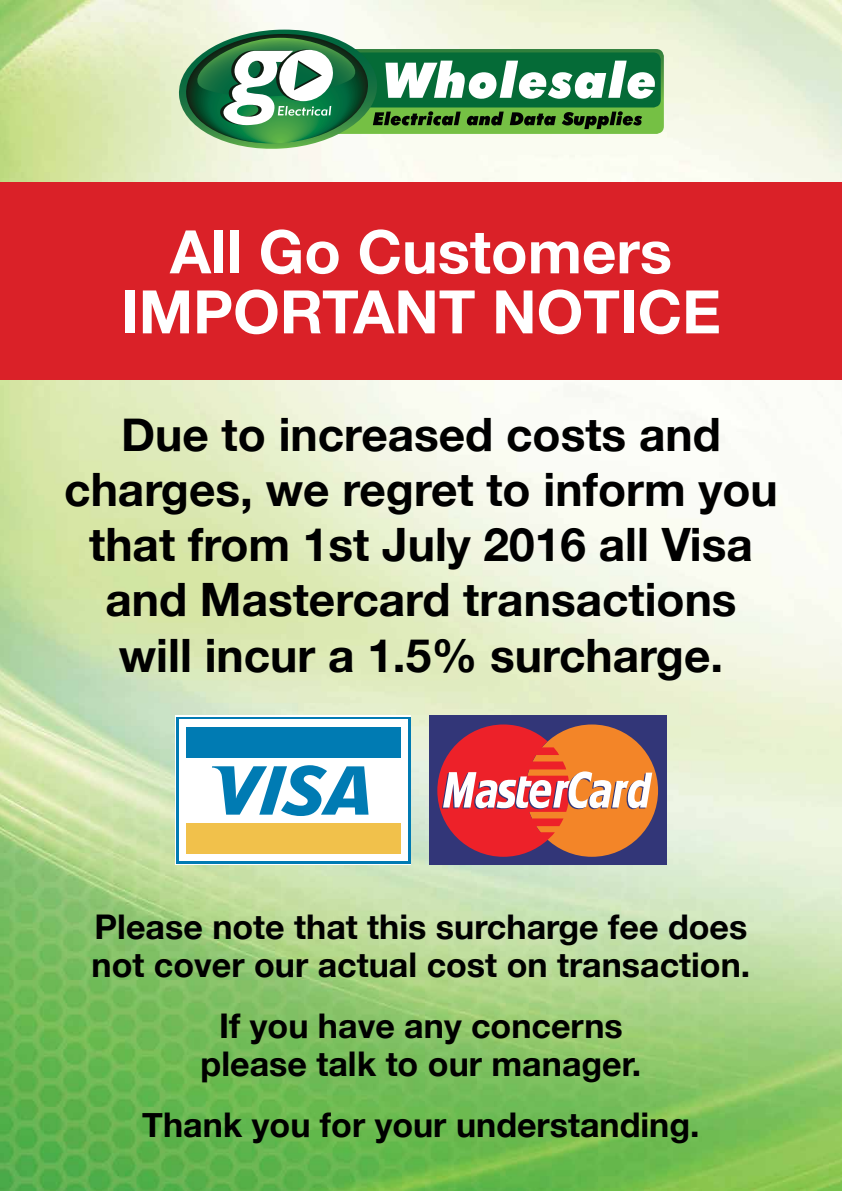
<style>
.page{position:relative;width:842px;height:1191px;background:#fff}
.page>*{position:absolute;margin:0;border:0;box-sizing:border-box;transform-origin:0 0}
.t1{font:700 60px/60px "Helvetica Neue";color:#fff;text-align:center}
.t2{font:700 46px/55.2px "Helvetica Neue";color:#000;text-align:center}
.t3{font:700 34px/38px "Helvetica Neue";color:#000}
</style>
<div class="page">
<img style="left:0;top:0;width:842px;height:1191px">
<svg style="left:177px;top:30px;width:487px;height:122px"></svg>
<div style="left:429px;top:716px;width:237px;height:149px;background:#323678"></div>
<svg style="left:437px;top:724px;width:215px;height:132px;background:#d26352"></svg>
<div style="left:176px;top:716px;width:235px;height:149px;background:#007bb3"></div>
<svg style="left:179px;top:719px;width:229px;height:1px"></svg>
<div style="left:179px;top:720px;width:229px;height:141px;background:#fff"></div>
<div style="left:186px;top:726px;width:214px;height:31px;background:#007bb3"></div>
<div style="left:186px;top:823px;width:214px;height:31px;background:#f1c14b"></div>
<svg style="left:212px;top:765px;width:156px;height:51px"></svg>
<div style="left:0;top:183px;width:842px;height:197px;background:#da2128"></div>
<h1 class="t1" style="left:121px;top:223px;width:601px">All Go Customers<br>IMPORTANT NOTICE</h1>
<h2 class="t2" style="left:64px;top:408px;width:715px">Due to increased costs and charges, we regret to inform you that from 1st July 2016 all Visa and Mastercard transactions will incur a 1.5% surcharge.</h2>
<p class="t3" style="left:92px;top:909px;width:660px">Please note that this surcharge fee does not cover our actual cost on transaction.</p>
<p class="t3" style="left:201px;top:1007px;width:442px;text-align:center">If you have any concerns please talk to our manager.</p>
<p class="t3" style="left:142px;top:1106px;width:559px">Thank you for your understanding.</p>
</div>
